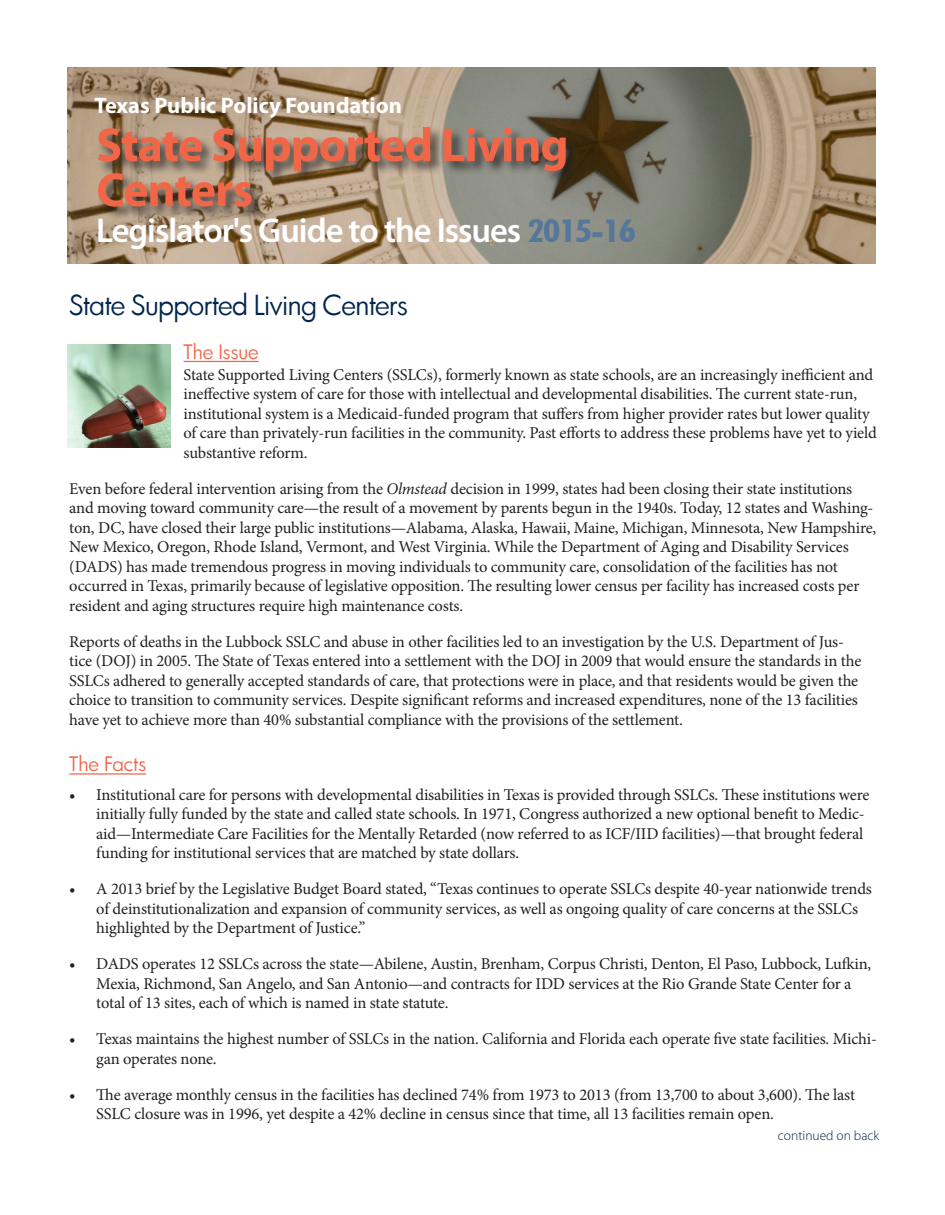
<style>
.page{position:relative;width:945px;height:1215px;background:#fff}
.page>*{position:absolute;margin:0;border:0;box-sizing:border-box;transform-origin:0 0}
.t1{font:600 34.5px "Myriad Pro";letter-spacing:-.03em;color:#fff}
.Main_Heads{font:27px "Luz Sans";letter-spacing:-.02em;color:#00254c}
.t2{font:700 22.5px "Myriad Pro";color:#fff}
.Main_Heads-2{font:19.5px "Luz Sans";color:#f26648}
.body_copy{font:16.5px/19.5px "Minion Pro";letter-spacing:-.01em;color:#231f20}
.resource_bullets{font:300 13.5px "Myriad Pro";color:#00254c}
.s1{font-family:"Futura BT";font-weight:700;font-stretch:condensed;font-size:31.2px;color:#55779a}
.s2{font-style:italic}
</style>
<div class="page">
<img style="left:68px;top:68px;width:808px;height:196px">
<hr style="left:184px;top:361px;width:75px;height:1px;background:#f26648">
<hr style="left:69px;top:773px;width:77px;height:2px;background:#f26648">
<img style="left:68px;top:345px;width:102px;height:102px">
<div style="left:97px;top:125px;width:483px;height:96px;background:#231f20;opacity:.75"></div>
<svg style="left:98px;top:127px;width:468px;height:80px;background:#ac7f6a"></svg>
<p class="t2" style="left:94px;top:91px;width:309px">Texas Public Policy Foundation</p>
<p class="t1" style="left:96px;top:208px;width:541px">Legislator's Guide to the Issues <span class="s1">2015-16</span></p>
<p class="Main_Heads" style="left:69px;top:287px;width:340px">State Supported Living Centers</p>
<p class="Main_Heads-2" style="left:184px;top:339px;width:77px">The Issue</p>
<p class="body_copy" style="left:184px;top:365px;width:695px">State Supported Living Centers (SSLCs), formerly known as state schools, are an increasingly inefficient and ineffective system of care for those with intellectual and developmental disabilities. The current state-run, institutional system is a Medicaid-funded program that suffers from higher provider rates but lower quality of care than privately-run facilities in the community. Past efforts to address these problems have yet to yield substantive reform.</p>
<p class="body_copy" style="left:69px;top:479px;width:809px">Even before federal intervention arising from the <span class="s2">Olmstead</span> decision in 1999, states had been closing their state institutions and moving toward community care—the result of a movement by parents begun in the 1940s. Today, 12 states and Washing&shy;ton, DC, have closed their large public institutions—Alabama, Alaska, Hawaii, Maine, Michigan, Minnesota, New Hampshire, New Mexico, Oregon, Rhode Island, Vermont, and West Virginia. While the Department of Aging and Disability Services (DADS) has made tremendous progress in moving individuals to community care, consolidation of the facilities has not occurred in Texas, primarily because of legislative opposition. The resulting lower census per facility has increased costs per resident and aging structures require high maintenance costs.</p>
<p class="body_copy" style="left:69px;top:632px;width:794px">Reports of deaths in the Lubbock SSLC and abuse in other facilities led to an investigation by the U.S. Department of Jus&shy;tice (DOJ) in 2005. The State of Texas entered into a settlement with the DOJ in 2009 that would ensure the standards in the SSLCs adhered to generally accepted standards of care, that protections were in place, and that residents would be given the choice to transition to community services. Despite significant reforms and increased expenditures, none of the 13 facilities have yet to achieve more than 40% substantial compliance with the provisions of the settlement.</p>
<p class="Main_Heads-2" style="left:69px;top:751px;width:78px">The Facts</p>
<p class="body_copy" style="left:96px;top:785px;width:775px;text-indent:-27px">• Institutional care for persons with developmental disabilities in Texas is provided through SSLCs. These institutions were initially fully funded by the state and called state schools. In 1971, Congress authorized a new optional benefit to Medic&shy;aid—Intermediate Care Facilities for the Mentally Retarded (now referred to as ICF/IID facilities)—that brought federal funding for institutional services that are matched by state dollars.</p>
<p class="body_copy" style="left:96px;top:879px;width:777px;text-indent:-27px">• A 2013 brief by the Legislative Budget Board stated, “Texas continues to operate SSLCs despite 40-year nationwide trends of deinstitutionalization and expansion of community services, as well as ongoing quality of care concerns at the SSLCs highlighted by the Department of Justice.”</p>
<p class="body_copy" style="left:96px;top:954px;width:777px;text-indent:-27px">• DADS operates 12 SSLCs across the state—Abilene, Austin, Brenham, Corpus Christi, Denton, El Paso, Lubbock, Lufkin,<br>Mexia, Richmond, San Angelo, and San Antonio—and contracts for IDD services at the Rio Grande State Center for a total of 13 sites, each of which is named in state statute.</p>
<p class="body_copy" style="left:96px;top:1029px;width:782px;text-indent:-27px">• Texas maintains the highest number of SSLCs in the nation. California and Florida each operate five state facilities. Michi&shy;gan operates none.</p>
<p class="body_copy" style="left:96px;top:1085px;width:760px;text-indent:-27px">• The average monthly census in the facilities has declined 74% from 1973 to 2013 (from 13,700 to about 3,600). The last<br>SSLC closure was in 1996, yet despite a 42% decline in census since that time, all 13 facilities remain open.</p>
<p class="resource_bullets" style="left:778px;top:1127px;width:103px">continued on back</p>
</div>
